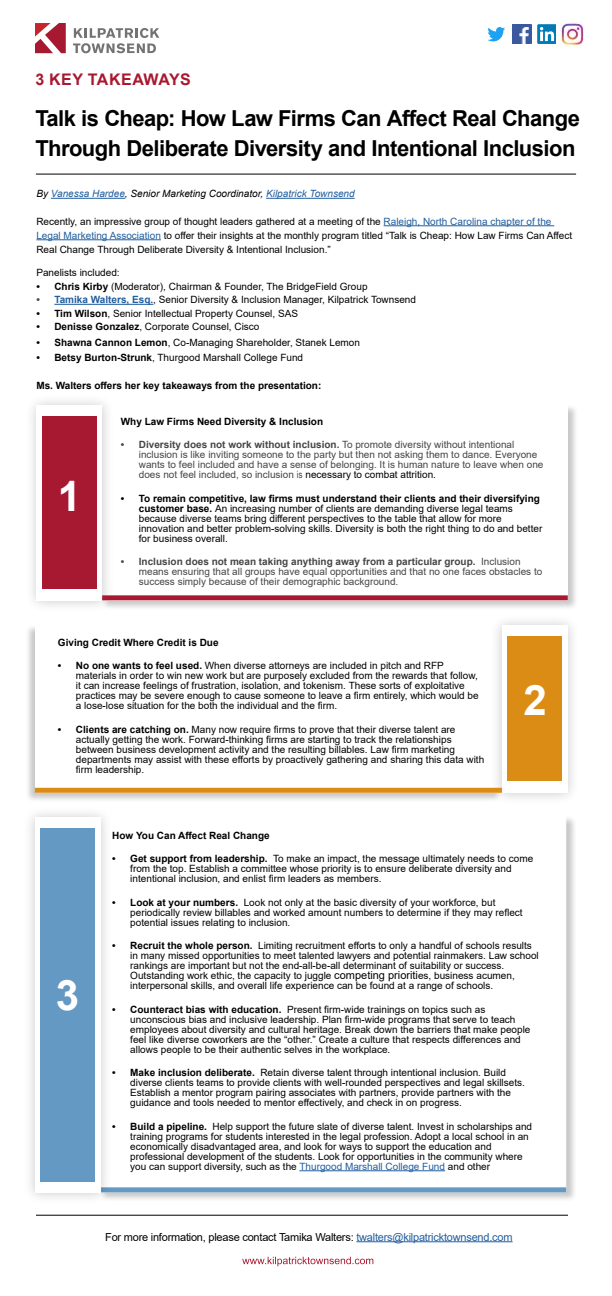
<style>
.page{position:relative;width:612px;height:1296px;background:#fff}
.page>*{position:absolute;margin:0;border:0;box-sizing:border-box;transform-origin:0 0}
.t1{font:700 42px "Arial";color:#fff}
.t2{font:700 22px/30px "Arial";letter-spacing:-.025em;color:#000}
.t3{font:700 16px "Arial";letter-spacing:.035em;color:#a71930}
.t4{font:11px "Arial";letter-spacing:-.02em;color:#000}
.t5{font:10px/10px "Arial";color:#000}
.t6{font:10px/10px "Arial";color:#464547}
.t7{font:700 10px "Arial";color:#000}
.t8{font:italic 10px "Arial";color:#215e9e}
.s1{color:#000}
.s2{color:#215e9e}
.s3{font-weight:700}
.s4{font-weight:700;color:#464547}
.s5{font-weight:700;color:#215e9e}
.s6{font-family:"Arial Narrow"}
.s7{font-size:11px}
</style>
<div class="page">
<div style="left:25px;top:624px;width:477px;height:178px;background:#000;opacity:.22"></div>
<div style="left:35px;top:625px;width:467px;height:168px;background:#fff"></div>
<div style="left:101px;top:404px;width:477px;height:206px;background:#000;opacity:.22"></div>
<div style="left:101px;top:405px;width:466px;height:196px;background:#fff"></div>
<div style="left:24px;top:393px;width:90px;height:220px;background:#000;opacity:.21"></div>
<div style="left:36px;top:405px;width:66px;height:196px;background:#fff"></div>
<div style="left:99px;top:815px;width:478px;height:387px;background:#000;opacity:.22"></div>
<div style="left:99px;top:816px;width:467px;height:376px;background:#fff"></div>
<div style="left:99px;top:1187px;width:467px;height:5px;background:#6499c4"></div>
<div style="left:23px;top:805px;width:90px;height:400px;background:#000;opacity:.21"></div>
<div style="left:35px;top:817px;width:66px;height:375px;background:#fff"></div>
<div style="left:40px;top:828px;width:54px;height:354px;background:#6499c4"></div>
<svg style="left:73px;top:28px;width:86px;height:25px"></svg>
<svg style="left:35px;top:23px;width:31px;height:30px"></svg>
<hr style="left:36px;top:1215px;width:532px;height:1px;background:#000">
<hr style="left:356px;top:1241px;width:157px;height:1px;background:#215e9e">
<img style="left:512px;top:24px;width:19px;height:20px">
<svg style="left:487px;top:27px;width:18px;height:14px"></svg>
<svg style="left:538px;top:24px;width:18px;height:20px"></svg>
<hr style="left:51px;top:198px;width:74px;height:1px;background:#215e9e">
<hr style="left:266px;top:198px;width:89px;height:1px;background:#215e9e">
<hr style="left:384px;top:225px;width:170px;height:1px;background:#215e9e">
<hr style="left:36px;top:239px;width:125px;height:1px;background:#215e9e">
<hr style="left:54px;top:304px;width:99px;height:1px;background:#215e9e">
<svg style="left:242px;top:1257px;width:131px;height:9px"></svg>
<hr style="left:36px;top:174px;width:540px;height:1px;background:#000">
<div style="left:42px;top:417px;width:54px;height:172px;background:#a71930"></div>
<div style="left:490px;top:613px;width:90px;height:192px;background:#000;opacity:.21"></div>
<div style="left:502px;top:625px;width:66px;height:168px;background:#fff"></div>
<div style="left:508px;top:636px;width:54px;height:145px;background:#db8c14"></div>
<img style="left:561px;top:21px;width:23px;height:26px">
<div style="left:102px;top:595px;width:466px;height:5px;background:#a71930"></div>
<div style="left:35px;top:788px;width:467px;height:5px;background:#db8c14"></div>
<hr style="left:299px;top:1170px;width:146px;height:1px;background:#215e9e">
<h3 class="t3" style="left:35px;top:68px;width:157px">3 KEY TAKEAWAYS</h3>
<h2 class="t2" style="left:35px;top:104px;width:546px">Talk is Cheap: How Law Firms Can Affect Real Change<br>Through Deliberate Diversity and Intentional Inclusion</h2>
<p class="t8" style="left:36px;top:187px;width:320px"><span class="s1">By</span> Vanessa Hardee<span class="s1">, Senior Marketing Coordinator,</span> Kilpatrick Townsend</p>
<p class="t5" style="left:36px;top:214px;width:537px;line-height:14px">Recently, an impressive group of thought leaders gathered at a meeting of the <span class="s2">Raleigh, North Carolina chapter of the<br>Legal Marketing Association</span> to offer their insights at the monthly program titled “Talk is Cheap: How Law Firms Can Affect<br>Real Change Through Deliberate Diversity &amp; Intentional Inclusion.”</p>
<p class="t5" style="left:36px;top:268px;width:85px">Panelists included:</p>
<p class="t5" style="left:36px;top:281px;width:333px"><span class="s3">• Chris Kirby</span> (Moderator), Chairman &amp; Founder, The BridgeField Group</p>
<p class="t5" style="left:36px;top:295px;width:381px"><span class="s4">•</span> <span class="s5">Tamika Walters, Esq.</span>, Senior Diversity &amp; Inclusion Manager, Kilpatrick Townsend</p>
<p class="t5" style="left:36px;top:308px;width:263px"><span class="s3">• Tim Wilson</span>, Senior Intellectual Property Counsel, SAS</p>
<p class="t5" style="left:36px;top:322px;width:225px"><span class="s3">• Denisse Gonzalez</span>, Corporate Counsel, Cisco</p>
<p class="t5" style="left:36px;top:337px;width:325px"><span class="s3">• Shawna Cannon Lemon</span>, Co-Managing Shareholder, Stanek Lemon</p>
<p class="t5" style="left:36px;top:353px;width:268px"><span class="s3">• Betsy Burton-Strunk</span>, Thurgood Marshall College Fund</p>
<p class="t7" style="left:36px;top:378px;width:287px">Ms. Walters offers her key takeaways from the presentation:</p>
<h1 class="t1" style="left:58px;top:466px;width:25px">1</h1>
<p class="t7" style="left:121px;top:414px;width:204px">Why Law Firms Need Diversity &amp; Inclusion</p>
<p class="t6" style="left:139px;top:440px;width:406px;text-indent:-18px"><span class="s3">• Diversity does not work without inclusion.</span> To promote diversity without intentional inclusion is like inviting someone to the party but then not asking them to dance. Everyone wants to feel included and have a sense of belonging. It is human nature to leave when one does not feel included, so inclusion <span class="s6">is</span> <span class="s1">necessary to combat attrition.</span></p>
<p class="t5" style="left:139px;top:493px;width:405px;text-indent:-18px"><span class="s3">• To remain competitive, law firms must understand their clients and their diversifying customer base.</span> An increasing number of clients are demanding diverse legal teams because diverse teams bring different perspectives to the table that allow for more innovation and better problem-solving skills. Diversity is both the right thing to do and better for business overall.</p>
<p class="t6" style="left:139px;top:557px;width:405px;text-indent:-18px"><span class="s3">• Inclusion does not mean taking anything away from a particular group.</span> Inclusion means ensuring that all groups have equal opportunities and that no one faces obstacles to success simply because of their demographic background.</p>
<p class="t7" style="left:58px;top:635px;width:162px">Giving Credit Where Credit is Due</p>
<p class="t5" style="left:76px;top:661px;width:404px;text-indent:-18px"><span class="s3">• No one wants to feel used.</span> When diverse attorneys are included in pitch and RFP materials in order to win new work but are purposely excluded from the rewards that follow, it can increase feelings of frustration, isolation, and tokenism. These sorts of exploitative practices may be severe enough to cause someone to leave a firm entirely, which would be a lose-lose situation for the both the individual and the firm.</p>
<p class="t5" style="left:76px;top:724px;width:410px;text-indent:-18px"><span class="s3">• Clients are catching on.</span> Many now require firms to prove that their diverse talent are actually getting the work. Forward-thinking firms are starting to track the relationships between business development activity and the resulting billables. Law firm marketing departments may assist with these efforts by proactively gathering and sharing this data with firm leadership.</p>
<h1 class="t1" style="left:524px;top:670px;width:25px">2</h1>
<h1 class="t1" style="left:56px;top:965px;width:25px">3</h1>
<p class="t7" style="left:112px;top:828px;width:159px">How You Can Affect Real Change</p>
<p class="t5" style="left:130px;top:854px;width:404px;text-indent:-18px"><span class="s3">• Get support from leadership.</span> To make an impact, the message ultimately needs to come from the top. Establish a committee whose priority is to ensure deliberate diversity and intentional inclusion, and enlist firm leaders as members.</p>
<p class="t5" style="left:130px;top:897px;width:394px;text-indent:-18px"><span class="s3">• Look at your numbers.</span> Look not only at the basic diversity of your workforce, but periodically review billables and worked amount numbers to determine if they may reflect potential issues relating to inclusion.</p>
<p class="t5" style="left:130px;top:941px;width:410px;text-indent:-18px"><span class="s3">• Recruit the whole person.</span> Limiting recruitment efforts to only a handful of schools results in many missed opportunities to meet talented lawyers and potential rainmakers. Law school rankings are important but not the end-all-be-all determinant of suitability or success.<br>Outstanding work ethic, the capacity to juggle <span class="s7">competing prioriti</span>es, business acumen, interpersonal skills, and overall life experience can be found at a range of schools.</p>
<p class="t5" style="left:130px;top:1004px;width:402px;text-indent:-18px"><span class="s3">• Counteract bias with education.</span> Present firm-wide trainings on topics such as unconscious bias and inclusive leadership. Plan firm-wide programs that serve to teach employees about diversity and cultural heritage. Break down the barriers that make people feel like diverse coworkers are the “other.” Create a culture that respects differences and allows people to be their authentic selves in the workplace.</p>
<p class="t5" style="left:130px;top:1068px;width:396px;text-indent:-18px"><span class="s3">• Make inclusion deliberate.</span> Retain diverse talent through intentional inclusion. Build diverse clients teams to provide clients with well-rounded perspectives and legal skillsets.<br>Establish a mentor program pairing associates with partners, provide partners with the guidance and tools needed to mentor effectively, and check in on progress.</p>
<p class="t5" style="left:130px;top:1121px;width:403px;text-indent:-18px"><span class="s3">• Build a pipeline.</span> Help support the future slate of diverse talent. Invest in scholarships and training programs for students interested in the legal profession. Adopt a local school in an economically disadvantaged area, and look for ways to support the education and professional development of the students. Look for opportunities in the community where you can support diversity, such as the <span class="s2">Thurgood Marshall College Fund</span> and other</p>
<p class="t4" style="left:105px;top:1229px;width:409px">For more information, please contact Tamika Walters: <span class="s2">twalters@kilpatricktownsend.com</span></p>
</div>
